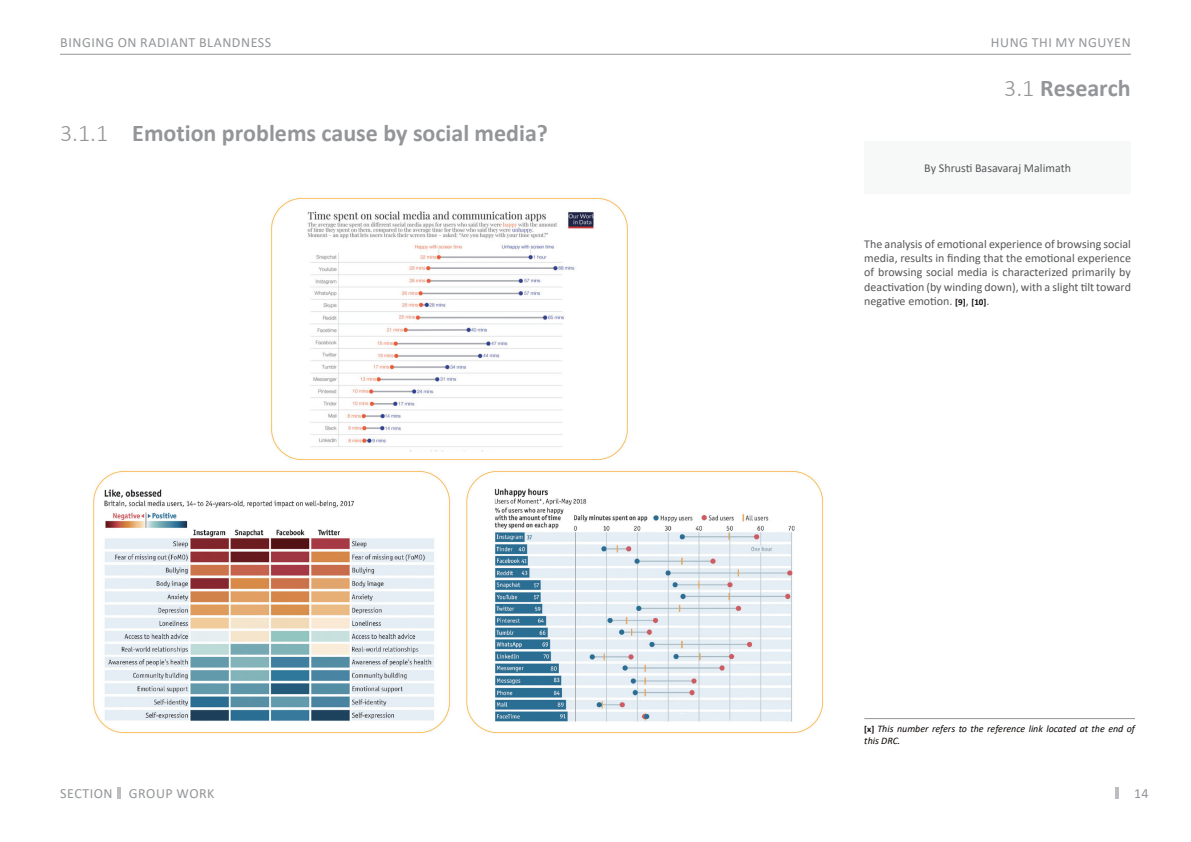
<style>
.page{position:relative;width:1191px;height:842px;background:#fff}
.page>*{position:absolute;margin:0;border:0;box-sizing:border-box;transform-origin:0 0}
.t1{font:700 24px "Calibri";color:#939598}
.Page_number{font:14px "Calibri";letter-spacing:.04em;color:#939598}
.Texte{font:12px/14.4px "Calibri";color:#57585a;text-align:justify}
.t2{font:italic 10px/12px "Calibri";color:#0c0806}
.s1{font-weight:300}
.s2{font-weight:700;font-size:9px;color:#0c0806}
.s3{font-weight:700;font-style:normal;font-size:9px}
</style>
<div class="page">
<hr style="left:60px;top:54px;width:1071px;height:1px;background:#939598">
<svg style="left:1115px;top:787px;width:3px;height:12px"></svg>
<svg style="left:118px;top:787px;width:3px;height:12px"></svg>
<hr style="left:864px;top:718px;width:271px;height:1px;background:#939598">
<div style="left:864px;top:141px;width:267px;height:52px;background:#f7f9f9"></div>
<img style="left:93px;top:197px;width:731px;height:537px">
<p class="Page_number" style="left:60px;top:32px;width:213px">BINGING ON RADIANT BLANDNESS</p>
<p class="Page_number" style="left:991px;top:32px;width:141px">HUNG THI MY NGUYEN</p>
<p class="t1" style="left:60px;top:116px;width:489px"><span class="s1">3.1.1</span> Emotion problems cause by social media?</p>
<p class="t1" style="left:1004px;top:71px;width:128px"><span class="s1">3.1</span> Research</p>
<p class="Texte" style="left:924px;top:160px;width:148px">By Shrusti Basavaraj Malimath</p>
<p class="Texte" style="left:864px;top:236px;width:268px">The analysis of emotional experience of browsing social media, results in finding that the emotional experience of browsing social media is characterized primarily by deactivation (by winding down), with a slight tilt toward negative emotion. <span class="s2">[9]</span>, <span class="s2">[10]</span>.</p>
<p class="t2" style="left:864px;top:722px;width:272px"><span class="s3">[x]</span> This number refers to the reference link located at the end of this DRC.</p>
<p class="Page_number" style="left:129px;top:783px;width:87px">GROUP WORK</p>
<p class="Page_number" style="left:60px;top:783px;width:54px">SECTION</p>
<p class="Page_number" style="left:1134px;top:783px;width:16px">14</p>
</div>
